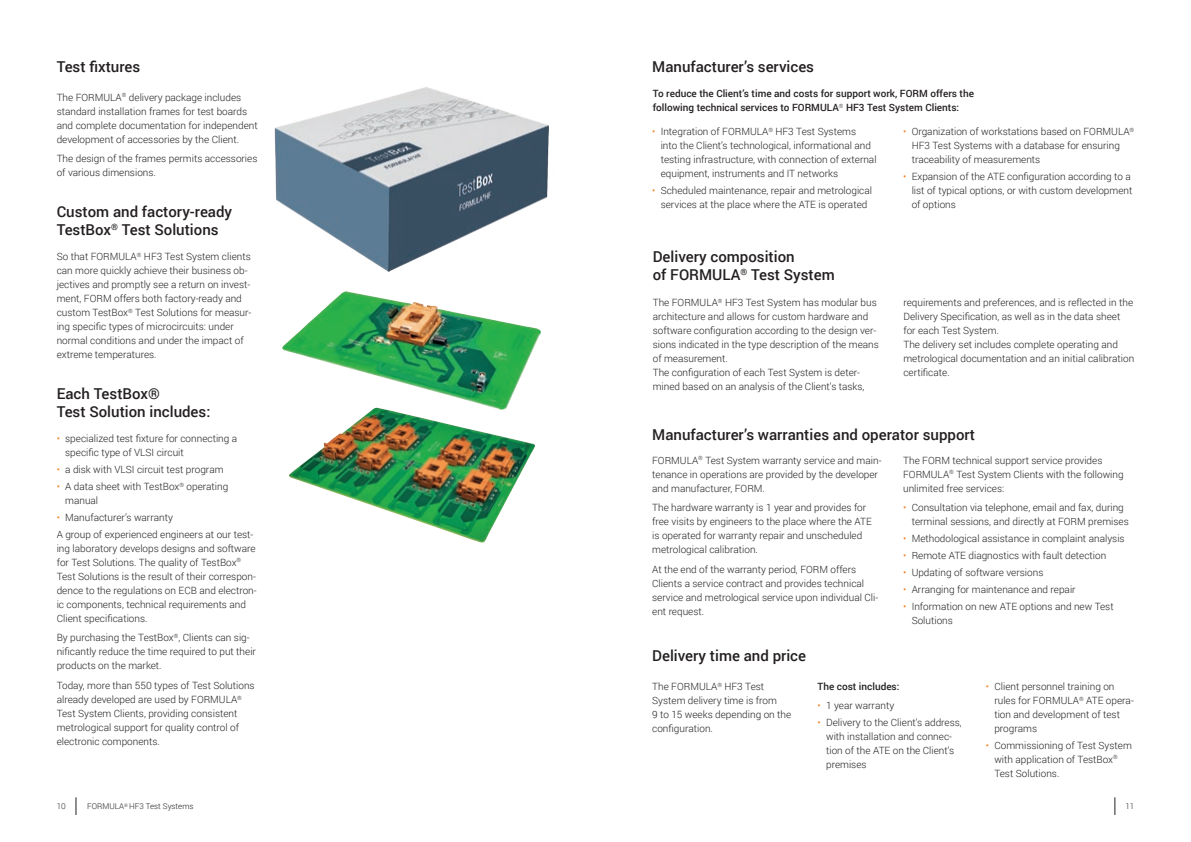
<style>
.page{position:relative;width:1191px;height:842px;background:#fff}
.page>*{position:absolute;margin:0;border:0;box-sizing:border-box;transform-origin:0 0}
.t1{font:500 15px/18px "Roboto";color:#231f20}
.t2{font:300 10px/14px "Roboto";color:#231f20}
.t3{font:500 10px/14px "Roboto";color:#231f20}
.t4{font:300 8px "Roboto";color:#231f20}
.s1{color:#f58220}
</style>
<div class="page">
<img style="left:274px;top:87px;width:275px;height:185px">
<img style="left:289px;top:409px;width:246px;height:133px">
<img style="left:282px;top:291px;width:259px;height:118px">
<svg style="left:76px;top:797px;width:1px;height:18px"></svg>
<svg style="left:1114px;top:797px;width:1px;height:18px"></svg>
<h1 class="t1" style="left:57px;top:58px;width:85px">Test fixtures</h1>
<p class="t2" style="left:57px;top:90px;width:202px">The FORMULA<sup>®</sup> delivery package includes standard installation frames for test boards and complete documentation for independent development of accessories by the Client.</p>
<p class="t2" style="left:57px;top:151px;width:202px">The design of the frames permits accessories of various dimensions.</p>
<h1 class="t1" style="left:57px;top:202px;width:177px">Custom and factory-ready<br>TestBox<sup>®</sup> Test Solutions</h1>
<p class="t2" style="left:57px;top:249px;width:196px">So that FORMULA<sup>®</sup> HF3 Test System clients can more quickly achieve their business ob&shy;jectives and promptly see a return on invest&shy;ment, FORM offers both factory-ready and custom TestBox<sup>®</sup> Test Solutions for measur&shy;ing specific types of microcircuits: under normal conditions and under the impact of extreme temperatures.</p>
<h1 class="t1" style="left:57px;top:384px;width:155px">Each TestBox®<br>Test Solution includes:</h1>
<p class="t2" style="left:65px;top:431px;width:173px;text-indent:-8px"><span class="s1">•</span> specialized test fixture for connecting a specific type of VLSI circuit</p>
<p class="t2" style="left:57px;top:462px;width:168px"><span class="s1">•</span> a disk with VLSI circuit test program</p>
<p class="t2" style="left:65px;top:479px;width:165px;text-indent:-9px"><span class="s1">•</span> A data sheet with TestBox<sup>®</sup> operating manual</p>
<p class="t2" style="left:57px;top:508px;width:198px;line-height:16.8px"><span class="s1">•</span> Manufacturer’s warranty<br>A group of experienced engineers at our test-</p>
<p class="t2" style="left:57px;top:541px;width:201px">ing laboratory develops designs and software for Test Solutions. The quality of TestBox<sup>® </sup>Test Solutions is the result of their correspon&shy;dence to the regulations on ECB and electron&shy;ic components, technical requirements and Client specifications.</p>
<p class="t2" style="left:57px;top:630px;width:201px">By purchasing the TestBox<sup>®</sup>, Clients can sig&shy;nificantly reduce the time required to put their products on the market.</p>
<p class="t2" style="left:57px;top:678px;width:199px">Today, more than 550 types of Test Solutions already developed are used by FORMULA<sup>® </sup>Test System Clients, providing consistent metrological support for quality control of electronic components.</p>
<h1 class="t1" style="left:652px;top:58px;width:163px">Manufacturer’s services</h1>
<p class="t3" style="left:653px;top:86px;width:323px">To reduce the Client’s time and costs for support work, FORM offers the following technical services to FORMULA<sup>®</sup> HF3 Test System Clients:</p>
<p class="t2" style="left:660px;top:125px;width:217px;text-indent:-9px"><span class="s1">•</span> Integration of FORMULA<sup>®</sup> HF3 Test Systems<br>into the Client’s technological, informational and testing infrastructure, with connection of external equipment, instruments and IT networks</p>
<p class="t2" style="left:652px;top:183px;width:221px;text-align:center"><span class="s1">•</span> Scheduled maintenance, repair and metrological services at the place where the ATE is operated</p>
<h1 class="t1" style="left:653px;top:248px;width:183px">Delivery composition<br>of FORMULA<sup>®</sup> Test System</h1>
<p class="t2" style="left:911px;top:125px;width:224px;text-indent:-9px"><span class="s1">•</span> Organization of workstations based on FORMULA<sup>®<br></sup>HF3 Test Systems with a database for ensuring traceability of measurements</p>
<p class="t2" style="left:911px;top:169px;width:222px;text-indent:-8px"><span class="s1">•</span> Expansion of the ATE configuration according to a list of typical options, or with custom development of options</p>
<p class="t2" style="left:653px;top:295px;width:228px">The FORMULA<sup>®</sup> HF3 Test System has modular bus architecture and allows for custom hardware and software configuration according to the design ver&shy;sions indicated in the type description of the means of measurement.<br>The configuration of each Test System is deter&shy;mined based on an analysis of the Client’s tasks,</p>
<p class="t2" style="left:903px;top:295px;width:232px">requirements and preferences, and is reflected in the Delivery Specification, as well as in the data sheet for each Test System.<br>The delivery set includes complete operating and metrological documentation and an initial calibration certificate.</p>
<h1 class="t1" style="left:652px;top:426px;width:324px">Manufacturer’s warranties and operator support</h1>
<p class="t2" style="left:652px;top:453px;width:231px">FORMULA<sup>®</sup> Test System warranty service and main&shy;tenance in operations are provided by the developer and manufacturer, FORM.</p>
<p class="t2" style="left:652px;top:500px;width:221px">The hardware warranty is 1 year and provides for free visits by engineers to the place where the ATE is operated for warranty repair and unscheduled metrological calibration.</p>
<p class="t2" style="left:652px;top:562px;width:227px">At the end of the warranty period, FORM offers Clients a service contract and provides technical service and metrological service upon individual Cli&shy;ent request.</p>
<p class="t2" style="left:903px;top:453px;width:222px">The FORM technical support service provides<br>FORMULA<sup>®</sup> Test System Clients with the following unlimited free services:</p>
<p class="t2" style="left:911px;top:500px;width:219px;text-indent:-8px"><span class="s1">•</span> Consultation via telephone, email and fax, during terminal sessions, and directly at FORM premises</p>
<p class="t2" style="left:903px;top:531px;width:223px"><span class="s1">•</span> Methodological assistance in complaint analysis</p>
<p class="t2" style="left:903px;top:548px;width:205px"><span class="s1">•</span> Remote ATE diagnostics with fault detection</p>
<p class="t2" style="left:903px;top:565px;width:142px"><span class="s1">•</span> Updating of software versions</p>
<p class="t2" style="left:903px;top:582px;width:174px"><span class="s1">•</span> Arranging for maintenance and repair</p>
<p class="t2" style="left:911px;top:599px;width:203px;text-indent:-8px"><span class="s1">•</span> Information on new ATE options and new Test<br>Solutions</p>
<h1 class="t1" style="left:652px;top:646px;width:155px">Delivery time and price</h1>
<p class="t2" style="left:652px;top:679px;width:141px">The FORMULA<sup>®</sup> HF3 Test<br>System delivery time is from<br>9 to 15 weeks depending on the configuration.</p>
<p class="t3" style="left:817px;top:679px;width:83px">The cost includes:</p>
<p class="t2" style="left:817px;top:699px;width:78px"><span class="s1">•</span> 1 year warranty</p>
<p class="t2" style="left:826px;top:715px;width:137px;text-indent:-8px"><span class="s1">•</span> Delivery to the Client’s address, with installation and connec&shy;tion of the ATE on the Client’s premises</p>
<p class="t2" style="left:994px;top:679px;width:141px;text-indent:-8px"><span class="s1">•</span> Client personnel training on rules for FORMULA<sup>®</sup> ATE opera&shy;tion and development of test programs</p>
<p class="t2" style="left:994px;top:738px;width:139px;text-indent:-9px"><span class="s1">•</span> Commissioning of Test System with application of TestBox<sup>®<br></sup>Test Solutions.</p>
<p class="t4" style="left:87px;top:801px;width:108px">FORMULA<sup>®</sup> HF3 Test Systems</p>
<p class="t4" style="left:57px;top:801px;width:11px">10</p>
<p class="t4" style="left:1125px;top:801px;width:10px">11</p>
</div>
